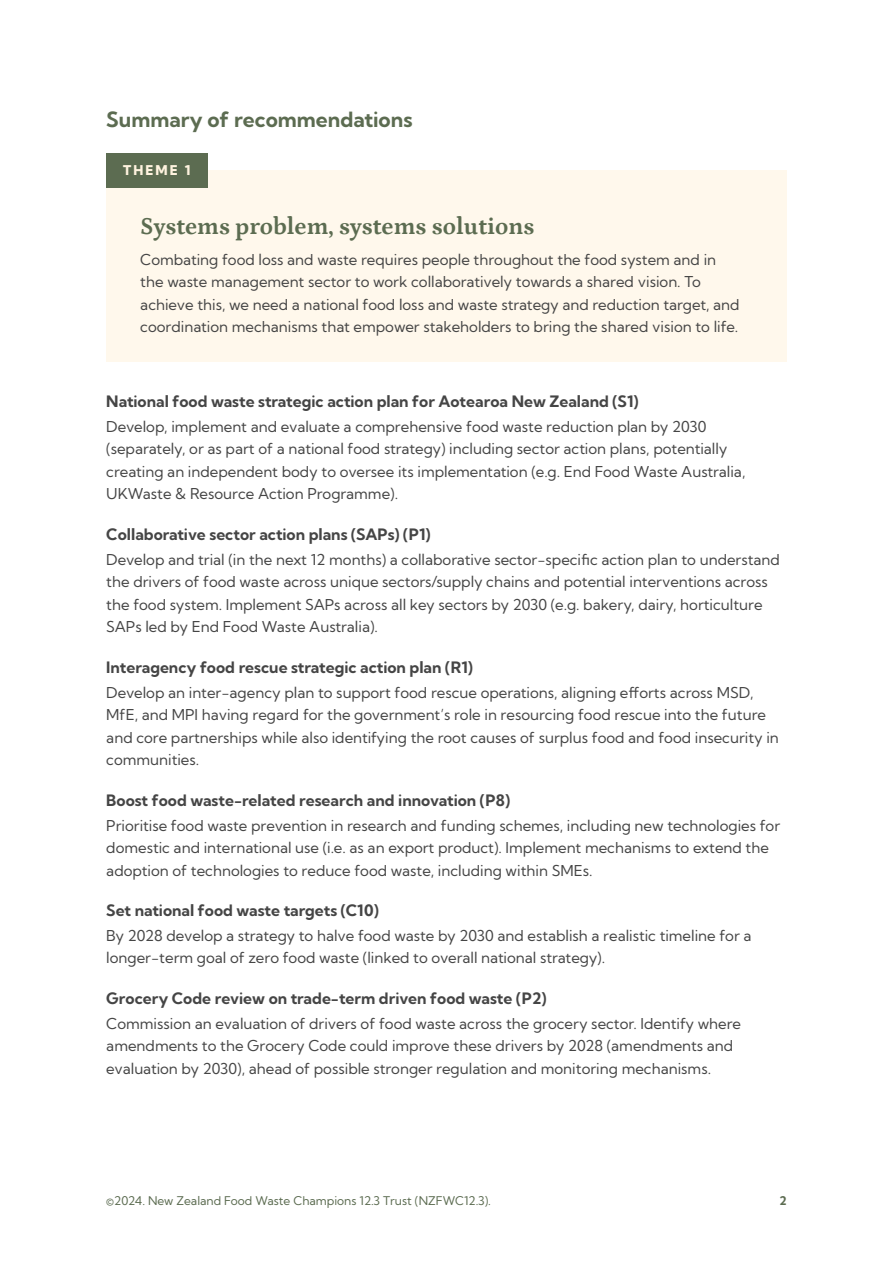
<style>
.page{position:relative;width:893px;height:1263px;background:#fff}
.page>*{position:absolute;margin:0;border:0;box-sizing:border-box;transform-origin:0 0}
.t1{font:700 24px "Petrona";color:#5c6c51}
.t2{font:700 21px "Kumbh Sans";color:#5c6c51}
.t3{font:700 15.75px "Kumbh Sans";color:#454545}
.t4{font:15px/22.5px "Kumbh Sans";color:#454545}
.t5{font:800 13.5px "Kumbh Sans";letter-spacing:.15em;color:#fff3df}
.t6{font:12px "Kumbh Sans";color:#5c6c51}
.t7{font:700 12px "Kumbh Sans";color:#5c6c51}
</style>
<div class="page">
<div style="left:106px;top:171px;width:681px;height:191px;background:#fff8ec"></div>
<div style="left:106px;top:154px;width:101px;height:34px;background:#5c6c51"></div>
<h2 class="t2" style="left:106px;top:106px;width:308px">Summary of recommendations</h2>
<p class="t5" style="left:123px;top:162px;width:69px">THEME 1</p>
<h1 class="t1" style="left:140px;top:208px;width:396px">Systems problem, systems solutions</h1>
<p class="t4" style="left:140px;top:248px;width:601px">Combating food loss and waste requires people throughout the food system and in the waste management sector to work collaboratively towards a shared vision. To achieve this, we need a national food loss and waste strategy and reduction target, and coordination mechanisms that empower stakeholders to bring the shared vision to life.</p>
<p class="t3" style="left:106px;top:392px;width:534px">National food waste strategic action plan for Aotearoa New Zealand (S1)</p>
<p class="t4" style="left:106px;top:415px;width:641px">Develop, implement and evaluate a comprehensive food waste reduction plan by 2030 (separately, or as part of a national food strategy) including sector action plans, potentially creating an independent body to oversee its implementation (e.g. End Food Waste Australia, UKWaste &amp; Resource Action Programme).</p>
<p class="t3" style="left:106px;top:525px;width:326px">Collaborative sector action plans (SAPs) (P1)</p>
<p class="t4" style="left:106px;top:548px;width:675px">Develop and trial (in the next 12 months) a collaborative sector-specific action plan to understand the drivers of food waste across unique sectors/supply chains and potential interventions across the food system. Implement SAPs across all key sectors by 2030 (e.g. bakery, dairy, horticulture SAPs led by End Food Waste Australia).</p>
<p class="t3" style="left:106px;top:657px;width:368px">Interagency food rescue strategic action plan (R1)</p>
<p class="t4" style="left:106px;top:681px;width:674px">Develop an inter-agency plan to support food rescue operations, aligning efforts across MSD, MfE, and MPI having regard for the government’s role in resourcing food rescue into the future and core partnerships while also identifying the root causes of surplus food and food insecurity in communities.</p>
<p class="t3" style="left:106px;top:790px;width:405px">Boost food waste-related research and innovation (P8)</p>
<p class="t4" style="left:106px;top:814px;width:675px">Prioritise food waste prevention in research and funding schemes, including new technologies for domestic and international use (i.e. as an export product). Implement mechanisms to extend the adoption of technologies to reduce food waste, including within SMEs.</p>
<p class="t3" style="left:106px;top:901px;width:274px">Set national food waste targets (C10)</p>
<p class="t4" style="left:106px;top:924px;width:647px">By 2028 develop a strategy to halve food waste by 2030 and establish a realistic timeline for a longer-term goal of zero food waste (linked to overall national strategy).</p>
<p class="t3" style="left:106px;top:989px;width:442px">Grocery Code review on trade-term driven food waste (P2)</p>
<p class="t4" style="left:106px;top:1012px;width:636px">Commission an evaluation of drivers of food waste across the grocery sector. Identify where amendments to the Grocery Code could improve these drivers by 2028 (amendments and evaluation by 2030), ahead of possible stronger regulation and monitoring mechanisms.</p>
<p class="t6" style="left:106px;top:1193px;width:386px">©2024. New Zealand Food Waste Champions 12.3 Trust (NZFWC12.3).</p>
<p class="t7" style="left:779px;top:1193px;width:9px">2</p>
</div>
